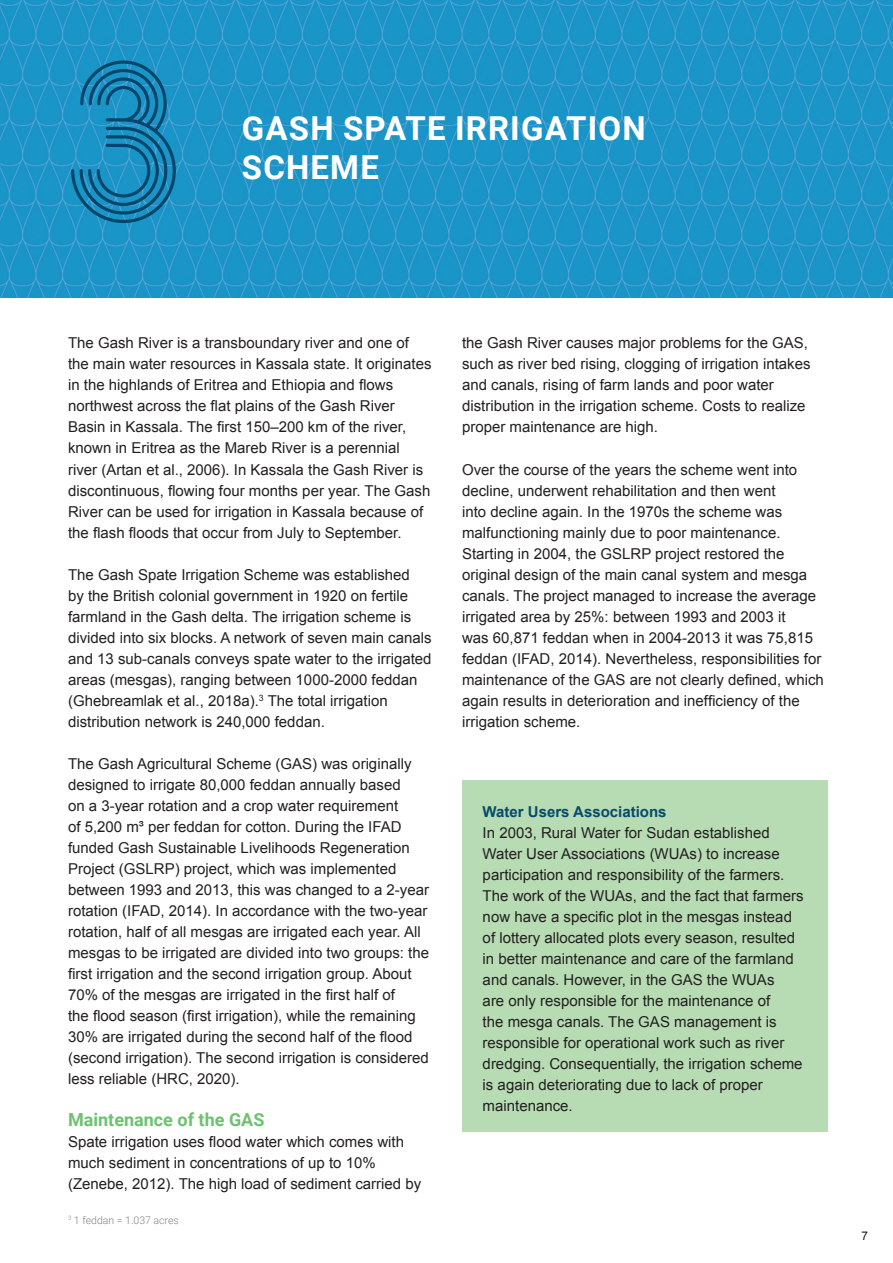
<style>
.page{position:relative;width:893px;height:1263px;background:#fff}
.page>*{position:absolute;margin:0;border:0;box-sizing:border-box;transform-origin:0 0}
.t1{font:700 33px/39.6px "Roboto";letter-spacing:.035em;color:#fff}
.t2{font:700 18px "Roboto";color:#6fc170}
.t3{font:15px/21px "Arial";color:#231f20}
.t4{font:700 15px "Arial";color:#054b6d}
.t5{font:12px "Arial";color:#231f20}
.t6{font:300 10.5px "Roboto";color:#808285}
</style>
<div class="page">
<img style="left:0;top:0;width:893px;height:297px">
<svg style="left:71px;top:60px;width:105px;height:163px;background:#1782b2"></svg>
<div style="left:462px;top:780px;width:366px;height:352px;background:#b7dcb3"></div>
<h1 class="t1" style="left:242px;top:107px;width:405px">GASH SPATE IRRIGATION<br>SCHEME</h1>
<p class="t3" style="left:68px;top:333px;width:365px">The Gash River is a transboundary river and one of the main water resources in Kassala state. It originates in the highlands of Eritrea and Ethiopia and flows northwest across the flat plains of the Gash River Basin in Kassala. The first 150–200 km of the river, known in Eritrea as the Mareb River is a perennial river (Artan et al., 2006). In Kassala the Gash River is discontinuous, flowing four months per year. The Gash River can be used for irrigation in Kassala because of the flash floods that occur from July to September.</p>
<p class="t3" style="left:68px;top:564px;width:365px">The Gash Spate Irrigation Scheme was established<br>by the British colonial government in 1920 on fertile farmland in the Gash delta. The irrigation scheme is divided into six blocks. A network of seven main canals and 13 sub-canals conveys spate water to the irrigated areas (mesgas), ranging between 1000-2000 feddan (Ghebreamlak et al., 2018a).<sup>3</sup> The total irrigation distribution network is 240,000 feddan.</p>
<p class="t3" style="left:68px;top:753px;width:363px">The Gash Agricultural Scheme (GAS) was originally designed to irrigate 80,000 feddan annually based<br>on a 3-year rotation and a crop water requirement<br>of 5,200 m³ per feddan for cotton. During the IFAD funded Gash Sustainable Livelihoods Regeneration Project (GSLRP) project, which was implemented between 1993 and 2013, this was changed to a 2-year rotation (IFAD, 2014). In accordance with the two-year rotation, half of all mesgas are irrigated each year. All mesgas to be irrigated are divided into two groups: the first irrigation and the second irrigation group. About 70% of the mesgas are irrigated in the first half of<br>the flood season (first irrigation), while the remaining 30% are irrigated during the second half of the flood (second irrigation). The second irrigation is considered less reliable (HRC, 2020).</p>
<p class="t2" style="left:68px;top:1106px;width:198px">Maintenance of the GAS</p>
<p class="t3" style="left:68px;top:1131px;width:355px">Spate irrigation uses flood water which comes with much sediment in concentrations of up to 10% (Zenebe, 2012). The high load of sediment carried by</p>
<p class="t6" style="left:68px;top:1213px;width:112px"><sup>3</sup> 1 feddan = 1.037 acres</p>
<p class="t3" style="left:462px;top:333px;width:350px">the Gash River causes major problems for the GAS, such as river bed rising, clogging of irrigation intakes and canals, rising of farm lands and poor water distribution in the irrigation scheme. Costs to realize proper maintenance are high.</p>
<p class="t3" style="left:462px;top:459px;width:363px">Over the course of the years the scheme went into decline, underwent rehabilitation and then went<br>into decline again. In the 1970s the scheme was malfunctioning mainly due to poor maintenance.<br>Starting in 2004, the GSLRP project restored the original design of the main canal system and mesga canals. The project managed to increase the average irrigated area by 25%: between 1993 and 2003 it<br>was 60,871 feddan when in 2004-2013 it was 75,815 feddan (IFAD, 2014). Nevertheless, responsibilities for maintenance of the GAS are not clearly defined, which again results in deterioration and inefficiency of the irrigation scheme.</p>
<p class="t4" style="left:483px;top:802px;width:185px">Water Users Associations</p>
<p class="t3" style="left:483px;top:822px;width:322px">In 2003, Rural Water for Sudan established Water User Associations (WUAs) to increase participation and responsibility of the farmers.<br>The work of the WUAs, and the fact that farmers now have a specific plot in the mesgas instead of lottery allocated plots every season, resulted in better maintenance and care of the farmland and canals. However, in the GAS the WUAs<br>are only responsible for the maintenance of<br>the mesga canals. The GAS management is responsible for operational work such as river dredging. Consequentially, the irrigation scheme is again deteriorating due to lack of proper maintenance.</p>
<p class="t5" style="left:861px;top:1228px;width:8px">7</p>
</div>
